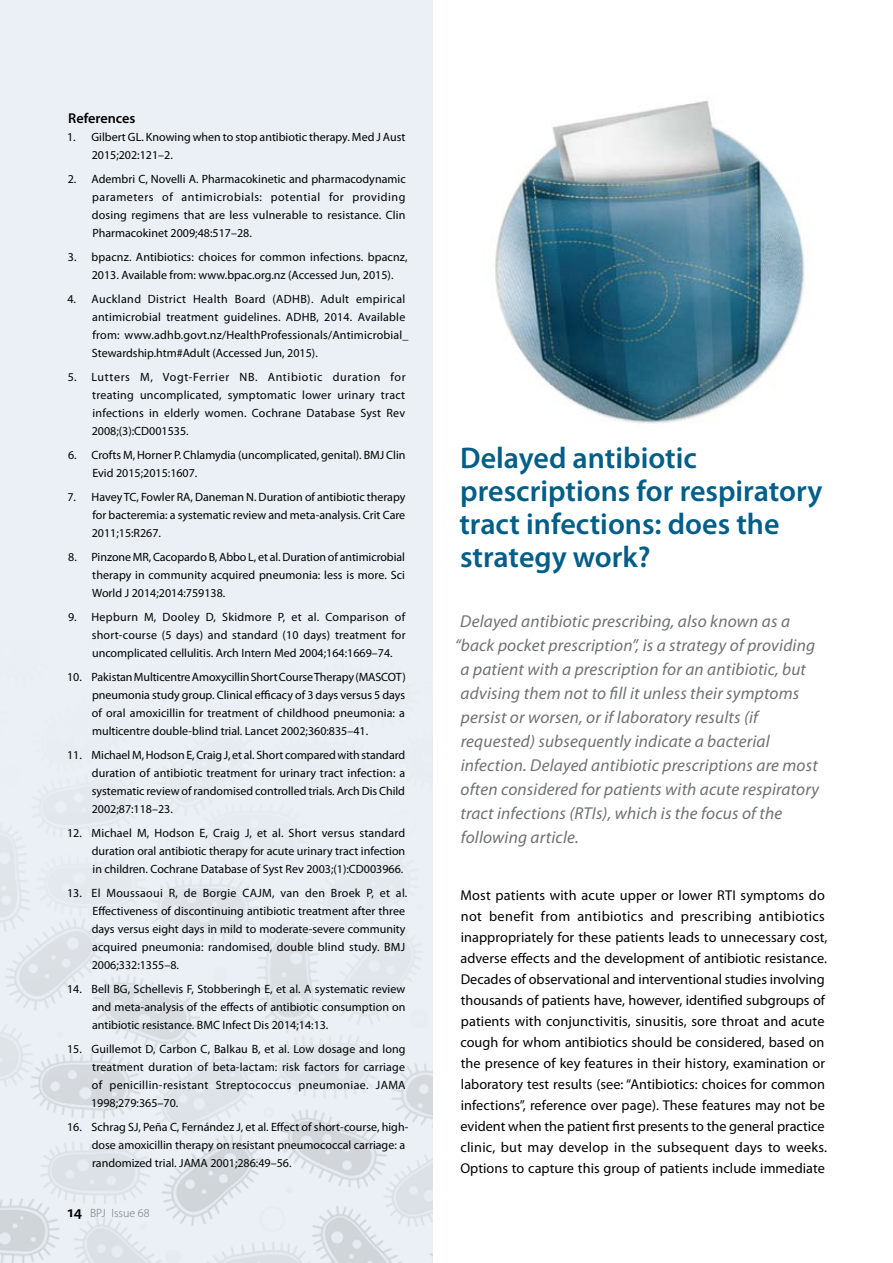
<style>
.page{position:relative;width:893px;height:1263px;background:#fff}
.page>*{position:absolute;margin:0;border:0;box-sizing:border-box;transform-origin:0 0}
.t1{font:600 30px/33px "Myriad Pro";color:#005e88}
.t2{font:italic 17.25px "Myriad Pro";letter-spacing:.01em;color:#707173}
.t3{font:14.25px/21px "Myriad Pro";letter-spacing:.005em;color:#000}
.t4{font:600 14.25px "Myriad Pro";color:#000}
.t5{font:12px/18px "Myriad Pro";color:#000;text-align:justify}
.t6{font:12px/18px "Myriad Pro";letter-spacing:.02em;color:#000}
.t7{font:300 12px "Myriad Pro";color:#707173}
.s1{font-weight:600;font-size:15.75px;color:#000}
</style>
<div class="page">
<img style="left:0;top:0;width:433px;height:1263px">
<img style="left:495px;top:100px;width:310px;height:324px">
<p class="t4" style="left:68px;top:109px;width:69px">References</p>
<p class="t5" style="left:92px;top:128px;width:315px;text-indent:-25px">1. Gilbert GL. Knowing when to stop antibiotic therapy. Med J Aust<br>2015;202:121–2.</p>
<p class="t5" style="left:92px;top:170px;width:315px;text-indent:-24px">2. Adembri C, Novelli A. Pharmacokinetic and pharmacodynamic parameters of antimicrobials: potential for providing dosing regimens that are less vulnerable to resistance. Clin Pharmacokinet 2009;48:517–28.</p>
<p class="t5" style="left:92px;top:248px;width:317px;text-indent:-24px">3. bpacnz. Antibiotics: choices for common infections. bpacnz,<br>2013. Available from: www.bpac.org.nz (Accessed Jun, 2015).</p>
<p class="t6" style="left:92px;top:290px;width:318px;text-indent:-25px">4. Auckland District Health Board (ADHB). Adult empirical antimicrobial treatment guidelines. ADHB, 2014. Available from: www.adhb.govt.nz/HealthProfessionals/Antimicrobial_ Stewardship.htm#Adult (Accessed Jun, 2015).</p>
<p class="t5" style="left:92px;top:368px;width:316px;text-indent:-24px">5. Lutters M, Vogt-Ferrier NB. Antibiotic duration for treating uncomplicated, symptomatic lower urinary tract infections in elderly women. Cochrane Database Syst Rev 2008;(3):CD001535.</p>
<p class="t5" style="left:92px;top:446px;width:315px;text-indent:-24px">6. Crofts M, Horner P. Chlamydia (uncomplicated, genital). BMJ Clin<br>Evid 2015;2015:1607.</p>
<p class="t5" style="left:92px;top:488px;width:315px;text-indent:-24px">7. Havey TC, Fowler RA, Daneman N. Duration of antibiotic therapy for bacteremia: a systematic review and meta-analysis. Crit Care 2011;15:R267.</p>
<p class="t5" style="left:92px;top:548px;width:314px;text-indent:-24px">8. Pinzone MR, Cacopardo B, Abbo L, et al. Duration of antimicrobial therapy in community acquired pneumonia: less is more. Sci World J 2014;2014:759138.</p>
<p class="t5" style="left:92px;top:608px;width:315px;text-indent:-24px">9. Hepburn M, Dooley D, Skidmore P, et al. Comparison of short-course (5 days) and standard (10 days) treatment for uncomplicated cellulitis. Arch Intern Med 2004;164:1669–74.</p>
<p class="t5" style="left:92px;top:668px;width:315px;text-indent:-25px">10. Pakistan Multicentre Amoxycillin Short Course Therapy (MASCOT) pneumonia study group. Clinical efficacy of 3 days versus 5 days of oral amoxicillin for treatment of childhood pneumonia: a multicentre double-blind trial. Lancet 2002;360:835–41.</p>
<p class="t5" style="left:92px;top:746px;width:315px;text-indent:-25px">11. Michael M, Hodson E, Craig J, et al. Short compared with standard duration of antibiotic treatment for urinary tract infection: a systematic review of randomised controlled trials. Arch Dis Child 2002;87:118–23.</p>
<p class="t5" style="left:92px;top:824px;width:315px;text-indent:-25px">12. Michael M, Hodson E, Craig J, et al. Short versus standard duration oral antibiotic therapy for acute urinary tract infection in children. Cochrane Database of Syst Rev 2003;(1):CD003966.</p>
<p class="t5" style="left:92px;top:884px;width:317px;text-align:left;text-indent:-25px">13. El Moussaoui R, de Borgie CAJM, van den Broek P, et al.<br>Effectiveness of discontinuing antibiotic treatment after three days versus eight days in mild to moderate-severe community acquired pneumonia: randomised, double blind study. BMJ 2006;332:1355–8.</p>
<p class="t5" style="left:92px;top:980px;width:315px;text-indent:-25px">14. Bell BG, Schellevis F, Stobberingh E, et al. A systematic review and meta-analysis of the effects of antibiotic consumption on antibiotic resistance. BMC Infect Dis 2014;14:13.</p>
<p class="t5" style="left:91px;top:1040px;width:316px;text-indent:-24px">15. Guillemot D, Carbon C, Balkau B, et al. Low dosage and long treatment duration of beta-lactam: risk factors for carriage of penicillin-resistant Streptococcus pneumoniae. JAMA 1998;279:365–70.</p>
<p class="t5" style="left:92px;top:1118px;width:318px;text-align:left;text-indent:-25px">16. Schrag SJ, Peña C, Fernández J, et al. Effect of short-course, high&shy;dose amoxicillin therapy on resistant pneumococcal carriage: a randomized trial. JAMA 2001;286:49–56.</p>
<p class="t7" style="left:68px;top:1206px;width:84px"><span class="s1">14</span> BPJ Issue 68</p>
<h1 class="t1" style="left:459px;top:441px;width:364px">Delayed antibiotic prescriptions for respiratory tract infections: does the strategy work?</h1>
<h2 class="t2" style="left:460px;top:611px;width:331px">Delayed antibiotic prescribing, also known as a</h2>
<h2 class="t2" style="left:455px;top:635px;width:362px">“back pocket prescription”, is a strategy of providing</h2>
<h2 class="t2" style="left:461px;top:659px;width:347px">a patient with a prescription for an antibiotic, but</h2>
<h2 class="t2" style="left:461px;top:683px;width:340px">advising them not to fill it unless their symptoms</h2>
<h2 class="t2" style="left:461px;top:707px;width:299px">persist or worsen, or if laboratory results (if</h2>
<h2 class="t2" style="left:461px;top:731px;width:310px">requested) subsequently indicate a bacterial</h2>
<h2 class="t2" style="left:461px;top:755px;width:359px">infection. Delayed antibiotic prescriptions are most</h2>
<h2 class="t2" style="left:461px;top:779px;width:360px">often considered for patients with acute respiratory</h2>
<h2 class="t2" style="left:460px;top:803px;width:323px">tract infections (RTIs), which is the focus of the</h2>
<h2 class="t2" style="left:461px;top:827px;width:119px">following article.</h2>
<p class="t3" style="left:460px;top:884px;width:369px">Most patients with acute upper or lower RTI symptoms do not benefit from antibiotics and prescribing antibiotics inappropriately for these patients leads to unnecessary cost, adverse effects and the development of antibiotic resistance.<br>Decades of observational and interventional studies involving thousands of patients have, however, identified subgroups of patients with conjunctivitis, sinusitis, sore throat and acute cough for whom antibiotics should be considered, based on the presence of key features in their history, examination or laboratory test results (see: “Antibiotics: choices for common infections”, reference over page). These features may not be evident when the patient first presents to the general practice clinic, but may develop in the subsequent days to weeks.<br>Options to capture this group of patients include immediate</p>
</div>
